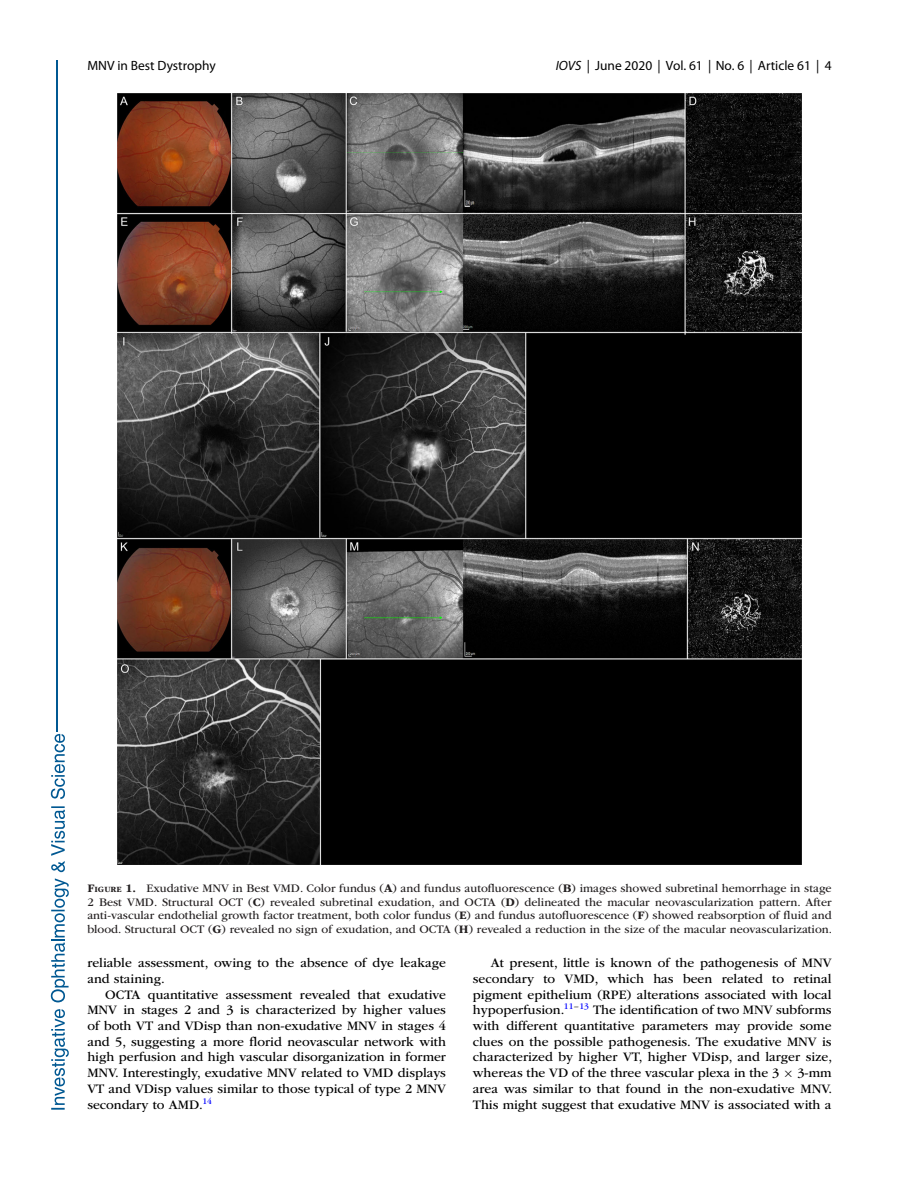
<style>
.page{position:relative;width:918px;height:1188px;background:#fff}
.page>*{position:absolute;margin:0;border:0;box-sizing:border-box;transform-origin:0 0}
.t1{font:13.5px/15.8px "ITC Garamond Std";color:#000;text-align:justify}
.t2{font:13.5px "Myriad Pro";color:#000}
.t3{font:12px/13.5px "ITC Garamond Std";color:#231f20;text-align:justify}
.s1{font-style:italic}
.s2{font-weight:700}
.s3{font-weight:700;font-size:8.4px}
.s4{font-family:"MTSY"}
</style>
<div class="page">
<hr style="left:57px;top:60px;width:1px;height:672px;background:#005892">
<svg style="left:51px;top:734px;width:18px;height:376px"></svg>
<img style="left:117px;top:94px;width:685px;height:770px">
<p class="t2" style="left:87px;top:57px;width:130px">MNV in Best Dystrophy</p>
<p class="t2" style="left:556px;top:57px;width:277px"><span class="s1">IOVS</span> | June 2020 | Vol. 61 | No. 6 | Article 61 | 4</p>
<p class="t3" style="left:87px;top:883px;width:746px"><span class="s2">F</span><span class="s3">IGURE</span> <span class="s2">1.</span> Exudative MNV in Best VMD. Color fundus (<span class="s2">A</span>) and fundus autofluorescence (<span class="s2">B</span>) images showed subretinal hemorrhage in stage 2 Best VMD. Structural OCT (<span class="s2">C</span>) revealed subretinal exudation, and OCTA (<span class="s2">D</span>) delineated the macular neovascularization pattern. After anti-vascular endothelial growth factor treatment, both color fundus (<span class="s2">E</span>) and fundus autofluorescence (<span class="s2">F</span>) showed reabsorption of fluid and blood. Structural OCT (<span class="s2">G</span>) revealed no sign of exudation, and OCTA (<span class="s2">H</span>) revealed a reduction in the size of the macular neovascularization.</p>
<p class="t1" style="left:87px;top:956px;width:360px">reliable assessment, owing to the absence of dye leakage and staining.</p>
<p class="t1" style="left:87px;top:988px;width:360px;text-indent:18px">OCTA quantitative assessment revealed that exudative MNV in stages 2 and 3 is characterized by higher values of both VT and VDisp than non-exudative MNV in stages 4 and 5, suggesting a more florid neovascular network with high perfusion and high vascular disorganization in former MNV. Interestingly, exudative MNV related to VMD displays VT and VDisp values similar to those typical of type 2 MNV secondary to AMD.<sup>14</sup></p>
<p class="t1" style="left:473px;top:956px;width:361px;text-indent:18px">At present, little is known of the pathogenesis of MNV secondary to VMD, which has been related to retinal pigment epithelium (RPE) alterations associated with local hypoperfusion.<sup>11</sup><sup>–</sup><sup>13</sup> The identification of two MNV subforms with different quantitative parameters may provide some clues on the possible pathogenesis. The exudative MNV is characterized by higher VT, higher VDisp, and larger size, whereas the VD of the three vascular plexa in the 3 <span class="s4">×</span> 3-mm area was similar to that found in the non-exudative MNV.<br>This might suggest that exudative MNV is associated with a</p>
</div>
